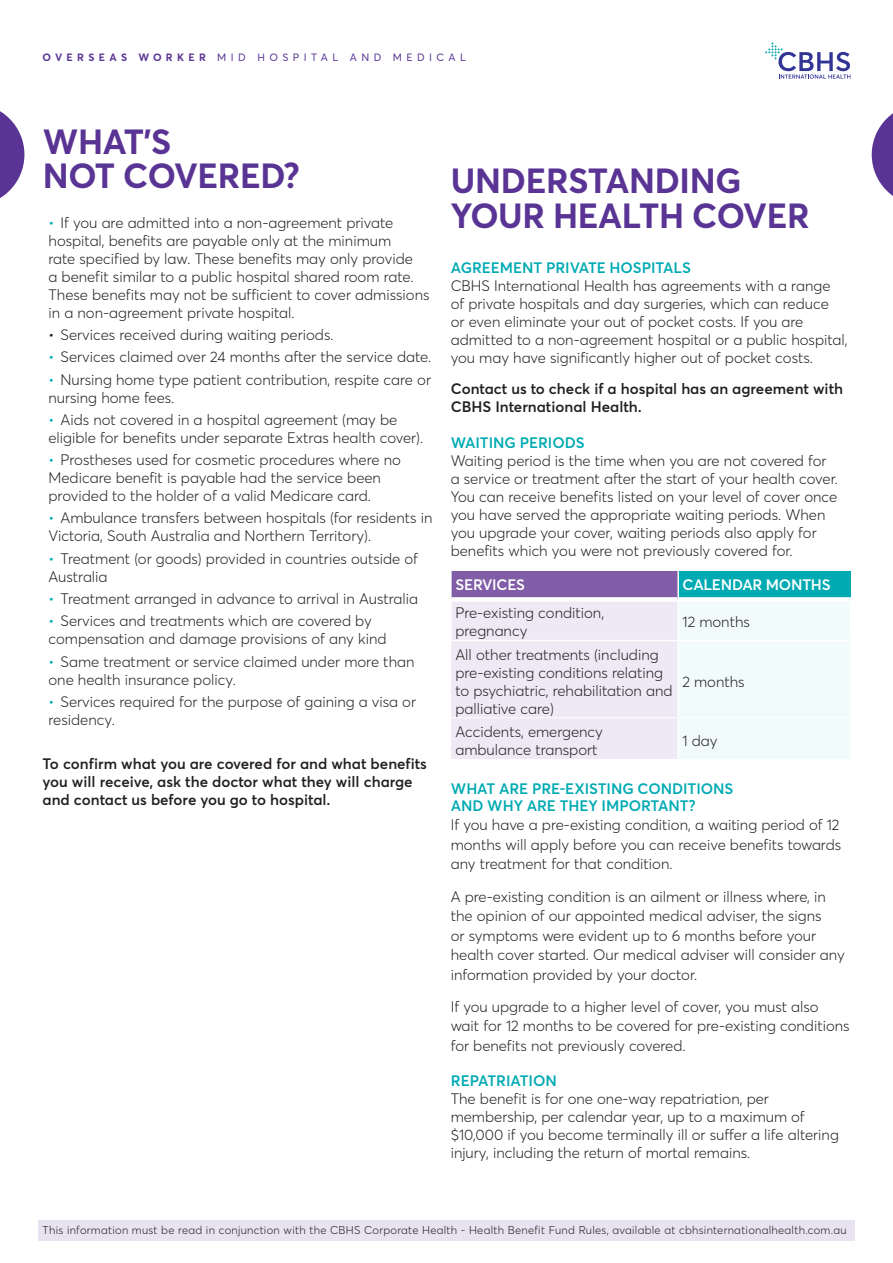
<style>
.page{position:relative;width:893px;height:1263px;background:#fff}
.page>*{position:absolute;margin:0;border:0;box-sizing:border-box;transform-origin:0 0}
.t1{font:700 34.5px/34.5px "Averta";letter-spacing:-.01em;color:#593494}
.t2{font:300 15px/18px "Averta";color:#231f20}
.t3{font:600 15px/18px "Averta";color:#231f20}
.t4{font:600 15px/16.5px "Averta";letter-spacing:-.005em;color:#00aab3}
.t5{font:600 15px "Averta";letter-spacing:-.015em;color:#fff}
.t6{font:300 11.25px "Averta";letter-spacing:.025em;color:#231f20}
.t7{font:10.5px "Averta";letter-spacing:.425em;color:#5a3594}
.s1{font-weight:700}
.s2{color:#00aab3}
.s3{font-weight:600;color:#00aab3}
</style>
<div class="page">
<svg style="left:765px;top:43px;width:85px;height:36px"></svg>
<div style="left:38px;top:1220px;width:817px;height:21px;background:#e7e3f0"></div>
<div style="left:451px;top:571px;width:227px;height:28px;background:#825da7"></div>
<div style="left:678px;top:571px;width:172px;height:28px;background:#00aab3"></div>
<div style="left:451px;top:599px;width:227px;height:42px;background:#eee9f4"></div>
<div style="left:678px;top:599px;width:172px;height:42px;background:#f2fbfb"></div>
<svg style="left:451px;top:641px;width:399px;height:118px"></svg>
<svg style="left:451px;top:571px;width:1px;height:26px"></svg>
<hr style="left:451px;top:717px;width:226px;height:1px;background:#fff">
<hr style="left:679px;top:717px;width:171px;height:1px;background:#fff">
<div style="left:451px;top:597px;width:226px;height:5px;background:#fff"></div>
<div style="left:679px;top:597px;width:172px;height:5px;background:#fff"></div>
<hr style="left:451px;top:599px;width:1px;height:41px;background:#fff">
<hr style="left:451px;top:640px;width:227px;height:1px;background:#fff">
<hr style="left:678px;top:640px;width:173px;height:1px;background:#fff">
<hr style="left:677px;top:571px;width:2px;height:28px;background:#fff">
<hr style="left:677px;top:599px;width:2px;height:41px;background:#fff">
<hr style="left:677px;top:641px;width:2px;height:77px;background:#fff">
<hr style="left:677px;top:718px;width:2px;height:41px;background:#fff">
<svg style="left:0;top:111px;width:24px;height:87px"></svg>
<svg style="left:872px;top:113px;width:21px;height:83px"></svg>
<p class="t7" style="left:43px;top:50px;width:425px"><span class="s1">OVERSEAS WORKER</span> MID HOSPITAL AND MEDICAL</p>
<p class="t1" style="left:43px;top:123px;width:259px">WHAT’S<br>NOT COVERED?</p>
<p class="t2" style="left:49px;top:213px;width:382px"><span class="s2">•</span> If you are admitted into a non-agreement private hospital, benefits are payable only at the minimum<br>rate specified by law. These benefits may only provide<br>a benefit similar to a public hospital shared room rate.<br>These benefits may not be sufficient to cover admissions in a non-agreement private hospital.</p>
<p class="t2" style="left:49px;top:325px;width:286px">• Services received during waiting periods.</p>
<p class="t2" style="left:49px;top:348px;width:384px"><span class="s2">•</span> Services claimed over 24 months after the service date.</p>
<p class="t2" style="left:49px;top:370px;width:384px"><span class="s2">•</span> Nursing home type patient contribution, respite care or nursing home fees.</p>
<p class="t2" style="left:49px;top:410px;width:376px"><span class="s2">•</span> Aids not covered in a hospital agreement (may be eligible for benefits under separate Extras health cover).</p>
<p class="t2" style="left:49px;top:450px;width:354px"><span class="s2">•</span> Prostheses used for cosmetic procedures where no<br>Medicare benefit is payable had the service been provided to the holder of a valid Medicare card.</p>
<p class="t2" style="left:49px;top:509px;width:385px"><span class="s2">•</span> Ambulance transfers between hospitals (for residents in<br>Victoria, South Australia and Northern Territory).</p>
<p class="t2" style="left:49px;top:549px;width:371px"><span class="s2">•</span> Treatment (or goods) provided in countries outside of<br>Australia</p>
<p class="t2" style="left:49px;top:589px;width:371px"><span class="s2">•</span> Treatment arranged in advance to arrival in Australia</p>
<p class="t2" style="left:49px;top:611px;width:339px"><span class="s2">•</span> Services and treatments which are covered by compensation and damage provisions of any kind</p>
<p class="t2" style="left:49px;top:652px;width:367px"><span class="s2">•</span> Same treatment or service claimed under more than one health insurance policy.</p>
<p class="t2" style="left:49px;top:692px;width:369px"><span class="s2">•</span> Services required for the purpose of gaining a visa or residency.</p>
<p class="t3" style="left:43px;top:754px;width:386px">To confirm what you are covered for and what benefits you will receive, ask the doctor what they will charge and contact us before you go to hospital.</p>
<p class="t1" style="left:451px;top:162px;width:360px">UNDERSTANDING<br>YOUR HEALTH COVER</p>
<p class="t2" style="left:451px;top:259px;width:398px"><span class="s3">AGREEMENT PRIVATE HOSPITALS<br></span>CBHS International Health has agreements with a range of private hospitals and day surgeries, which can reduce<br>or even eliminate your out of pocket costs. If you are admitted to a non-agreement hospital or a public hospital, you may have significantly higher out of pocket costs.</p>
<p class="t3" style="left:451px;top:379px;width:394px">Contact us to check if a hospital has an agreement with<br>CBHS International Health.</p>
<p class="t2" style="left:451px;top:433px;width:388px"><span class="s3">WAITING PERIODS<br></span>Waiting period is the time when you are not covered for a service or treatment after the start of your health cover.<br>You can receive benefits listed on your level of cover once you have served the appropriate waiting periods. When you upgrade your cover, waiting periods also apply for benefits which you were not previously covered for.</p>
<p class="t5" style="left:455px;top:574px;width:71px">SERVICES</p>
<p class="t5" style="left:683px;top:574px;width:150px">CALENDAR MONTHS</p>
<p class="t2" style="left:455px;top:603px;width:150px">Pre-existing condition, pregnancy</p>
<p class="t2" style="left:682px;top:612px;width:69px">12 months</p>
<p class="t2" style="left:455px;top:645px;width:219px">All other treatments (including pre-existing conditions relating to psychiatric, rehabilitation and palliative care)</p>
<p class="t2" style="left:682px;top:672px;width:64px">2 months</p>
<p class="t2" style="left:455px;top:722px;width:149px">Accidents, emergency ambulance transport</p>
<p class="t2" style="left:682px;top:731px;width:37px">1 day</p>
<p class="t4" style="left:451px;top:780px;width:284px">WHAT ARE PRE-EXISTING CONDITIONS<br>AND WHY ARE THEY IMPORTANT?</p>
<p class="t2" style="left:451px;top:815px;width:392px;line-height:19.5px">If you have a pre-existing condition, a waiting period of 12 months will apply before you can receive benefits towards any treatment for that condition.</p>
<p class="t2" style="left:451px;top:886px;width:395px;line-height:19.5px">A pre-existing condition is an ailment or illness where, in the opinion of our appointed medical adviser, the signs<br>or symptoms were evident up to 6 months before your health cover started. Our medical adviser will consider any information provided by your doctor.</p>
<p class="t2" style="left:451px;top:996px;width:400px;line-height:19.5px">If you upgrade to a higher level of cover, you must also wait for 12 months to be covered for pre-existing conditions for benefits not previously covered.</p>
<p class="t2" style="left:451px;top:1071px;width:390px"><span class="s3">REPATRIATION<br></span>The benefit is for one one-way repatriation, per membership, per calendar year, up to a maximum of $10,000 if you become terminally ill or suffer a life altering injury, including the return of mortal remains.</p>
<p class="t6" style="left:43px;top:1223px;width:805px">This information must be read in conjunction with the CBHS Corporate Health - Health Benefit Fund Rules, available at cbhsinternationalhealth.com.au</p>
</div>
